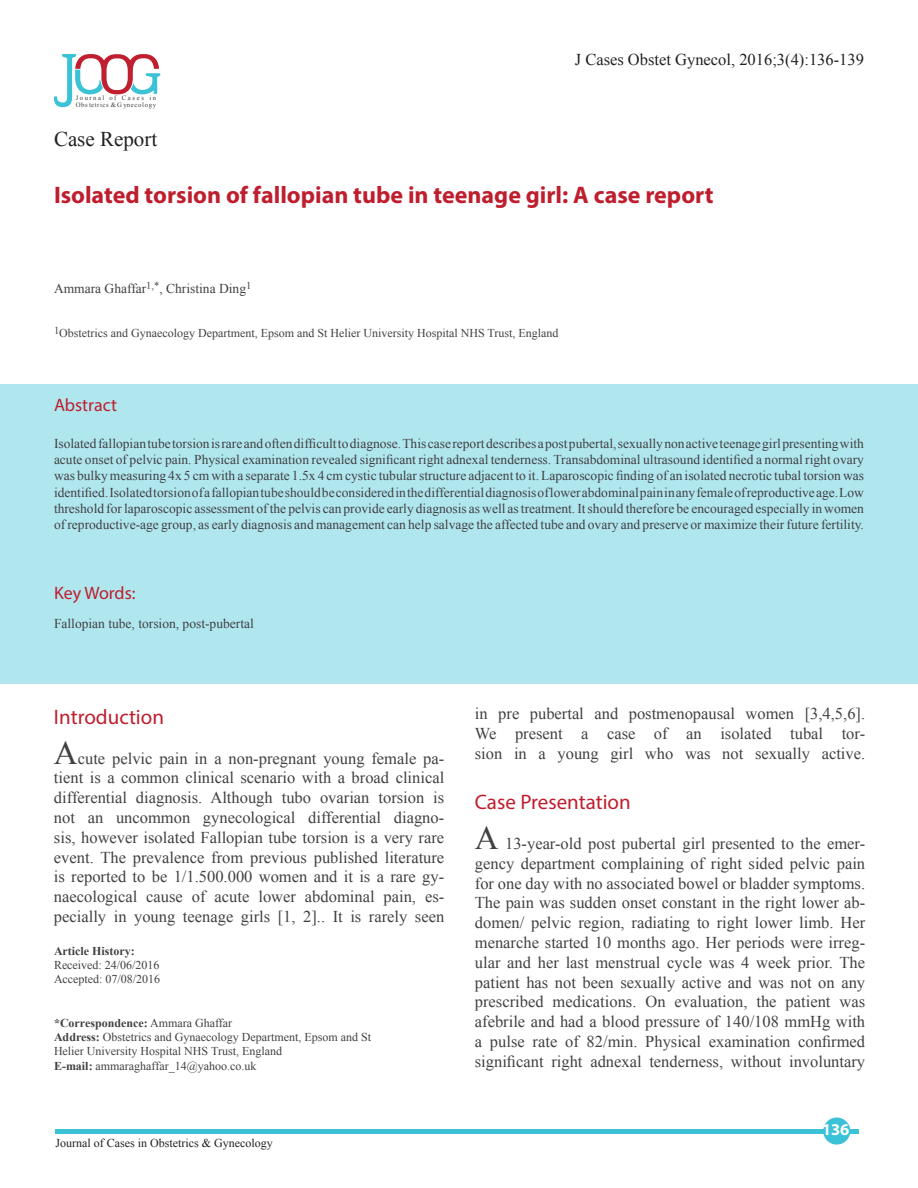
<style>
.page{position:relative;width:918px;height:1188px;background:#fff}
.page>*{position:absolute;margin:0;border:0;box-sizing:border-box;transform-origin:0 0}
.t1{font:700 24px "Myriad Pro";color:#be1e2d}
.t2{font:21px "Myriad Pro";color:#be1e2d}
.t3{font:21px "Times New Roman";color:#231f20}
.t4{font:18px "Myriad Pro";color:#be1e2d}
.t5{font:16.5px/19.8px "Times New Roman";color:#414042;text-align:justify}
.t6{font:16.5px "Times New Roman";color:#231f20}
.t7{font:700 16.5px "Myriad Pro";color:#fff}
.t8{font:13.5px/16.2px "Times New Roman";color:#414042;text-align:justify}
.t9{font:12px/14.4px "Times New Roman";color:#414042}
.t10{font:700 12px "Times New Roman";color:#414042}
.t11{font:12px "Times New Roman";color:#231f20}
.t12{font:6.75px/7.2px "Times New Roman";letter-spacing:.11em;color:#414042}
.s1{font-size:33px}
.s2{font-weight:400}
.s3{font-weight:700}
</style>
<div class="page">
<svg style="left:54px;top:54px;width:106px;height:53px"></svg>
<hr style="left:56px;top:1129px;width:804px;height:4px;background:#3cc2d7">
<div style="left:823px;top:1117px;width:27px;height:28px;background:#3cc2d7;border-radius:50%"></div>
<div style="left:0;top:384px;width:918px;height:299px;background:#b0e7ef"></div>
<p class="t12" style="left:76px;top:94px;width:82px">Journal of Cases in<br>Obstetrics &amp;Gynecology</p>
<p class="t6" style="left:575px;top:49px;width:291px">J Cases Obstet Gynecol, 2016;3(4):136-139</p>
<p class="t3" style="left:54px;top:125px;width:105px">Case Report</p>
<p class="t1" style="left:54px;top:180px;width:661px">Isolated torsion of fallopian tube in teenage girl: A case report</p>
<p class="t8" style="left:54px;top:281px;width:199px">Ammara Ghaffar<sup>1,*</sup>, Christina Ding<sup>1</sup></p>
<p class="t9" style="left:54px;top:326px;width:506px"><sup>1</sup>Obstetrics and Gynaecology Department, Epsom and St Helier University Hospital NHS Trust, England</p>
<p class="t4" style="left:54px;top:394px;width:65px">Abstract</p>
<p class="t8" style="left:54px;top:435px;width:812px">Isolated fallopian tube torsion is rare and often difficult to diagnose. This case report describes a post pubertal, sexually non active teenage girl presenting with acute onset of pelvic pain. Physical examination revealed significant right adnexal tenderness. Transabdominal ultrasound identified a normal right ovary was bulky measuring 4x 5 cm with a separate 1.5x 4 cm cystic tubular structure adjacent to it. Laparoscopic finding of an isolated necrotic tubal torsion was identified. Isolated torsion of a fallopian tube should be considered in the differential diagnosis of lower abdominal pain in any female of reproductive age. Low threshold for laparoscopic assessment of the pelvis can provide early diagnosis as well as treatment. It should therefore be encouraged especially in women of reproductive-age group, as early diagnosis and management can help salvage the affected tube and ovary and preserve or maximize their future fertility.</p>
<p class="t4" style="left:54px;top:582px;width:83px">Key Words:</p>
<p class="t8" style="left:54px;top:615px;width:201px">Fallopian tube, torsion, post-pubertal</p>
<p class="t2" style="left:54px;top:704px;width:112px">Introduction</p>
<p class="t5" style="left:54px;top:748px;width:392px"><span class="s1">A</span>cute pelvic pain in a non-pregnant young female pa&shy;tient is a common clinical scenario with a broad clinical differential diagnosis. Although tubo ovarian torsion is not an uncommon gynecological differential diagno&shy;sis, however isolated Fallopian tube torsion is a very rare event. The prevalence from previous published literature is reported to be 1/1.500.000 women and it is a rare gy&shy;naecological cause of acute lower abdominal pain, es&shy;pecially in young teenage girls [1, 2].. It is rarely seen</p>
<p class="t10" style="left:54px;top:942px;width:82px">Article History:</p>
<p class="t9" style="left:54px;top:958px;width:107px">Received: 24/06/2016</p>
<p class="t9" style="left:54px;top:972px;width:108px">Accepted: 07/08/2016</p>
<p class="t10" style="left:54px;top:1014px;width:180px">*Correspondence: <span class="s2">Ammara Ghaffar</span></p>
<p class="t9" style="left:54px;top:1030px;width:319px"><span class="s3">Address:</span> Obstetrics and Gynaecology Department, Epsom and St<br>Helier University Hospital NHS Trust, England</p>
<p class="t9" style="left:54px;top:1058px;width:204px"><span class="s3">E-mail:</span> ammaraghaffar_14@yahoo.co.uk</p>
<p class="t11" style="left:56px;top:1135px;width:219px">Journal of Cases in Obstetrics &amp; Gynecology</p>
<p class="t5" style="left:475px;top:704px;width:392px">in pre pubertal and postmenopausal women [3,4,5,6].</p>
<p class="t5" style="left:475px;top:724px;width:392px">We present a case of an isolated tubal tor&shy;sion in a young girl who was not sexually active.</p>
<p class="t2" style="left:475px;top:789px;width:157px">Case Presentation</p>
<p class="t5" style="left:475px;top:833px;width:392px"><span class="s1">A</span> 13-year-old post pubertal girl presented to the emer&shy;gency department complaining of right sided pelvic pain for one day with no associated bowel or bladder symptoms.<br>The pain was sudden onset constant in the right lower ab&shy;domen/ pelvic region, radiating to right lower limb. Her menarche started 10 months ago. Her periods were irreg&shy;ular and her last menstrual cycle was 4 week prior. The patient has not been sexually active and was not on any prescribed medications. On evaluation, the patient was afebrile and had a blood pressure of 140/108 mmHg with a pulse rate of 82/min. Physical examination confirmed significant right adnexal tenderness, without involuntary</p>
<p class="t7" style="left:822px;top:1119px;width:29px">136</p>
</div>
